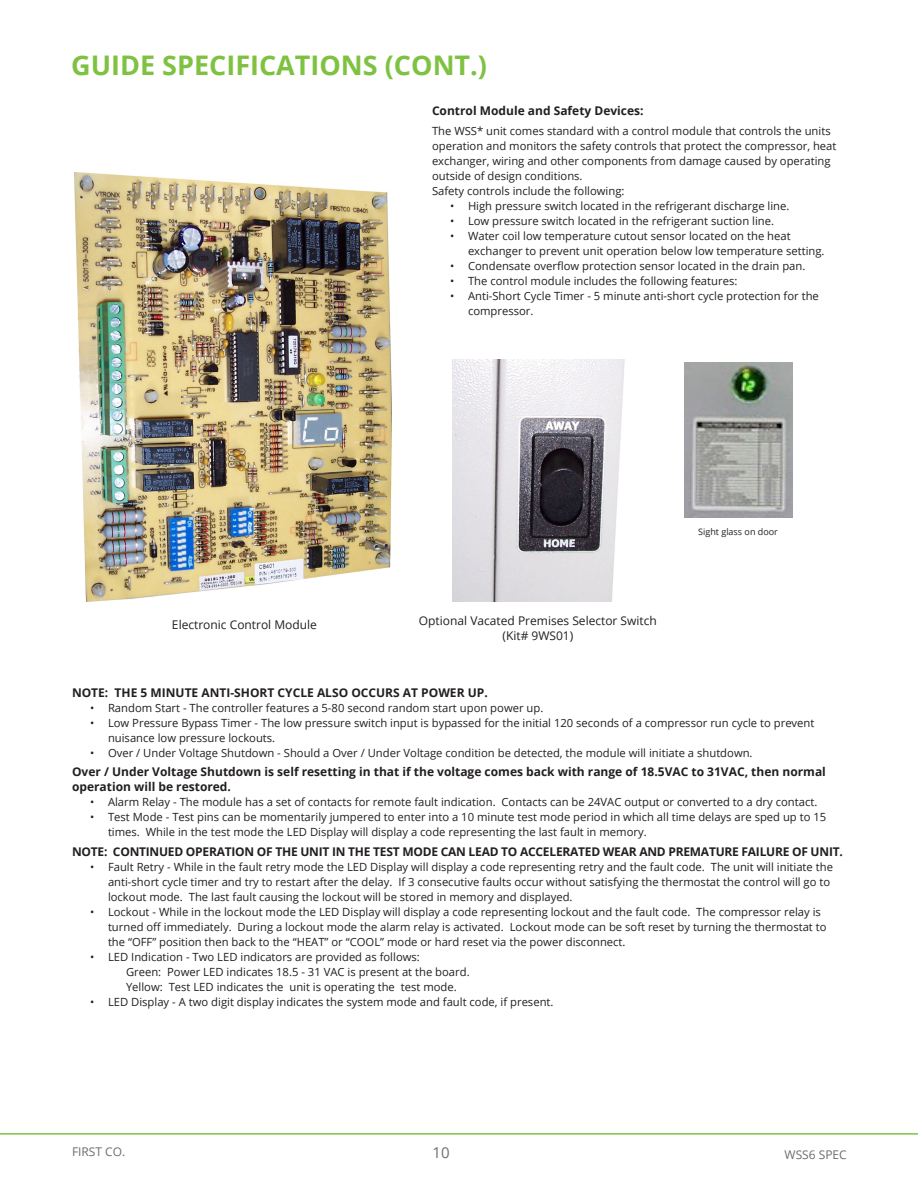
<style>
.page{position:relative;width:918px;height:1188px;background:#fff}
.page>*{position:absolute;margin:0;border:0;box-sizing:border-box;transform-origin:0 0}
.t1{font:700 27px "Open Sans";color:#7fc242}
.t2{font:15px "Open Sans";color:#6c6d70}
.t3{font:700 12px/15px "Open Sans";color:#231f20}
.t4{font:700 12px "Open Sans";letter-spacing:-.02em;color:#231f20}
.t5{font:12px "Open Sans";color:#231f20}
.t6{font:12px "Open Sans";color:#6c6d70}
.t7{font:11.25px/15px "Open Sans";color:#231f20}
.t8{font:9px "Open Sans";color:#231f20}
</style>
<div class="page">
<hr style="left:0;top:1133px;width:918px;height:2px;background:#7fc242">
<img style="left:74px;top:173px;width:318px;height:429px">
<img style="left:453px;top:359px;width:172px;height:243px">
<img style="left:684px;top:362px;width:108px;height:155px">
<p class="t1" style="left:71px;top:46px;width:417px">GUIDE SPECIFICATIONS (CONT.)</p>
<p class="t3" style="left:432px;top:103px;width:213px">Control Module and Safety Devices:</p>
<p class="t7" style="left:432px;top:123px;width:406px">The WSS* unit comes standard with a control module that controls the units operation and monitors the safety controls that protect the compressor, heat exchanger, wiring and other components from damage caused by operating outside of design conditions.</p>
<p class="t7" style="left:432px;top:183px;width:194px">Safety controls include the following:</p>
<p class="t7" style="left:450px;top:198px;width:341px">• High pressure switch located in the refrigerant discharge line.</p>
<p class="t7" style="left:450px;top:213px;width:326px">• Low pressure switch located in the refrigerant suction line.</p>
<p class="t7" style="left:468px;top:228px;width:358px;text-indent:-18px">• Water coil low temperature cutout sensor located on the heat exchanger to prevent unit operation below low temperature setting.</p>
<p class="t7" style="left:450px;top:258px;width:357px">• Condensate overflow protection sensor located in the drain pan.</p>
<p class="t7" style="left:450px;top:273px;width:289px">• The control module includes the following features:</p>
<p class="t7" style="left:468px;top:288px;width:352px;text-indent:-18px">• Anti-Short Cycle Timer - 5 minute anti-short cycle protection for the compressor.</p>
<p class="t5" style="left:172px;top:616px;width:147px">Electronic Control Module</p>
<p class="t5" style="left:419px;top:613px;width:239px">Optional Vacated Premises Selector Switch</p>
<p class="t5" style="left:502px;top:627px;width:72px">(Kit# 9WS01)</p>
<p class="t8" style="left:698px;top:525px;width:81px">Sight glass on door</p>
<p class="t3" style="left:72px;top:685px;width:417px">NOTE: THE 5 MINUTE ANTI-SHORT CYCLE ALSO OCCURS AT POWER UP.</p>
<p class="t7" style="left:90px;top:700px;width:455px">• Random Start - The controller features a 5-80 second random start upon power up.</p>
<p class="t7" style="left:108px;top:715px;width:708px;text-indent:-18px">• Low Pressure Bypass Timer - The low pressure switch input is bypassed for the initial 120 seconds of a compressor run cycle to prevent nuisance low pressure lockouts.</p>
<p class="t7" style="left:90px;top:745px;width:664px">• Over / Under Voltage Shutdown - Should a Over / Under Voltage condition be detected, the module will initiate a shutdown.</p>
<p class="t3" style="left:72px;top:764px;width:755px">Over / Under Voltage Shutdown is self resetting in that if the voltage comes back with range of 18.5VAC to 31VAC, then normal operation will be restored.</p>
<p class="t7" style="left:90px;top:794px;width:729px">• Alarm Relay - The module has a set of contacts for remote fault indication. Contacts can be 24VAC output or converted to a dry contact.</p>
<p class="t7" style="left:108px;top:809px;width:720px;text-indent:-18px">• Test Mode - Test pins can be momentarily jumpered to enter into a 10 minute test mode period in which all time delays are sped up to 15 times. While in the test mode the LED Display will display a code representing the last fault in memory.</p>
<p class="t4" style="left:72px;top:843px;width:772px">NOTE: CONTINUED OPERATION OF THE UNIT IN THE TEST MODE CAN LEAD TO ACCELERATED WEAR AND PREMATURE FAILURE OF UNIT.</p>
<p class="t7" style="left:108px;top:859px;width:726px;text-indent:-18px">• Fault Retry - While in the fault retry mode the LED Display will display a code representing retry and the fault code. The unit will initiate the anti-short cycle timer and try to restart after the delay. If 3 consecutive faults occur without satisfying the thermostat the control will go to lockout mode. The last fault causing the lockout will be stored in memory and displayed.</p>
<p class="t7" style="left:108px;top:904px;width:720px;text-indent:-18px">• Lockout - While in the lockout mode the LED Display will display a code representing lockout and the fault code. The compressor relay is turned off immediately. During a lockout mode the alarm relay is activated. Lockout mode can be soft reset by turning the thermostat to the “OFF” position then back to the “HEAT” or “COOL” mode or hard reset via the power disconnect.</p>
<p class="t7" style="left:90px;top:949px;width:331px">• LED Indication - Two LED indicators are provided as follows:</p>
<p class="t7" style="left:126px;top:964px;width:345px">Green: Power LED indicates 18.5 - 31 VAC is present at the board.</p>
<p class="t7" style="left:126px;top:979px;width:332px">Yellow: Test LED indicates the unit is operating the test mode.</p>
<p class="t7" style="left:90px;top:994px;width:465px">• LED Display - A two digit display indicates the system mode and fault code, if present.</p>
<p class="t6" style="left:72px;top:1144px;width:55px">FIRST CO.</p>
<p class="t2" style="left:432px;top:1142px;width:19px">10</p>
<p class="t6" style="left:785px;top:1146px;width:64px">WSS6 SPEC</p>
</div>
